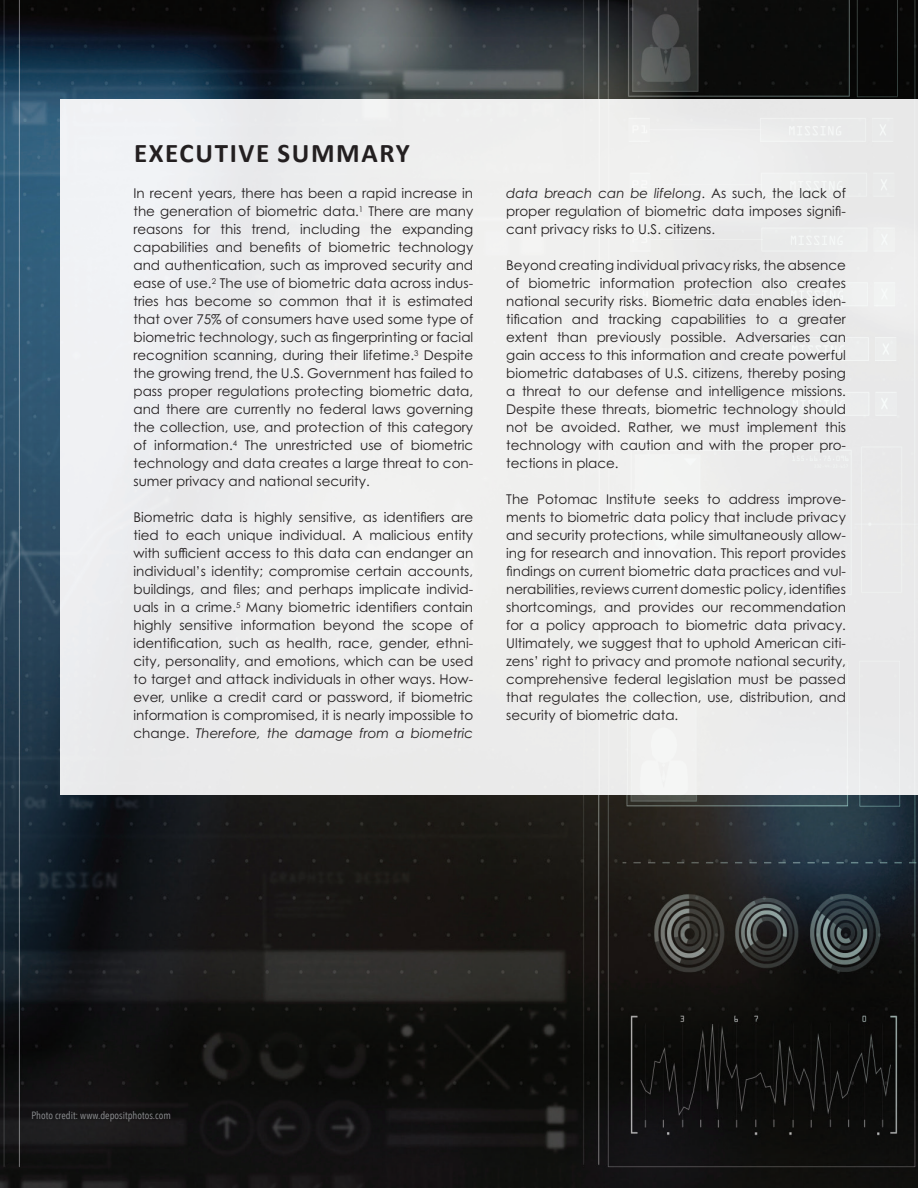
<style>
.page{position:relative;width:918px;height:1188px;background:#fff}
.page>*{position:absolute;margin:0;border:0;box-sizing:border-box;transform-origin:0 0}
.t1{font:700 27px "Calibri";letter-spacing:.06em;color:#231f20}
.t2{font:13.5px/18px "Century Gothic Pro";color:#231f20;text-align:justify}
.t3{font:10.5px "Avenir Next Condensed";color:#939598}
.s1{font-style:italic}
</style>
<div class="page">
<img style="left:0;top:0;width:918px;height:1188px">
<div style="left:61px;top:99px;width:589px;height:588px;background:#efefef"></div>
<div style="left:650px;top:99px;width:268px;height:695px;background:#ebebeb"></div>
<div style="left:61px;top:687px;width:590px;height:107px;background:#ebebeb"></div>
<h1 class="t1" style="left:134px;top:134px;width:277px">EXECUTIVE SUMMARY</h1>
<p class="t2" style="left:133px;top:184px;width:341px">In recent years, there has been a rapid increase in the generation of biometric data.<sup>1</sup> There are many reasons for this trend, including the expanding capabilities and benefits of biometric technology and authentication, such as improved security and ease of use.<sup>2</sup> The use of biometric data across indus&shy;tries has become so common that it is estimated that over 75% of consumers have used some type of biometric technology, such as fingerprinting or facial recognition scanning, during their lifetime.<sup>3</sup> Despite the growing trend, the U.S. Government has failed to pass proper regulations protecting biometric data, and there are currently no federal laws governing the collection, use, and protection of this category of information.<sup>4</sup> The unrestricted use of biometric technology and data creates a large threat to con&shy;sumer privacy and national security.</p>
<p class="t2" style="left:133px;top:508px;width:341px">Biometric data is highly sensitive, as identifiers are tied to each unique individual. A malicious entity with sufficient access to this data can endanger an individual’s identity; compromise certain accounts, buildings, and files; and perhaps implicate individ&shy;uals in a crime.<sup>5</sup> Many biometric identifiers contain highly sensitive information beyond the scope of identification, such as health, race, gender, ethni&shy;city, personality, and emotions, which can be used to target and attack individuals in other ways. How&shy;ever, unlike a credit card or password, if biometric information is compromised, it is nearly impossible to change. <span class="s1">Therefore, the damage from a biometric</span></p>
<p class="t2" style="left:506px;top:184px;width:341px"><span class="s1">data breach can be lifelong</span>. As such, the lack of proper regulation of biometric data imposes signifi&shy;cant privacy risks to U.S. citizens.</p>
<p class="t2" style="left:506px;top:256px;width:341px">Beyond creating individual privacy risks, the absence of biometric information protection also creates national security risks. Biometric data enables iden&shy;tification and tracking capabilities to a greater extent than previously possible. Adversaries can gain access to this information and create powerful biometric databases of U.S. citizens, thereby posing a threat to our defense and intelligence missions.<br>Despite these threats, biometric technology should not be avoided. Rather, we must implement this technology with caution and with the proper pro&shy;tections in place.</p>
<p class="t2" style="left:506px;top:490px;width:341px">The Potomac Institute seeks to address improve&shy;ments to biometric data policy that include privacy and security protections, while simultaneously allow&shy;ing for research and innovation. This report provides findings on current biometric data practices and vul&shy;nerabilities, reviews current domestic policy, identifies shortcomings, and provides our recommen dation for a policy approach to biometric data privacy.<br>Ultimately, we suggest that to uphold American citi&shy;zens’ right to privacy and promote national security, comprehensive federal legislation must be passed that regulates the collection, use, distribution, and security of biometric data.</p>
<p class="t3" style="left:32px;top:1107px;width:141px">Photo credit: www.depositphotos.com</p>
</div>
